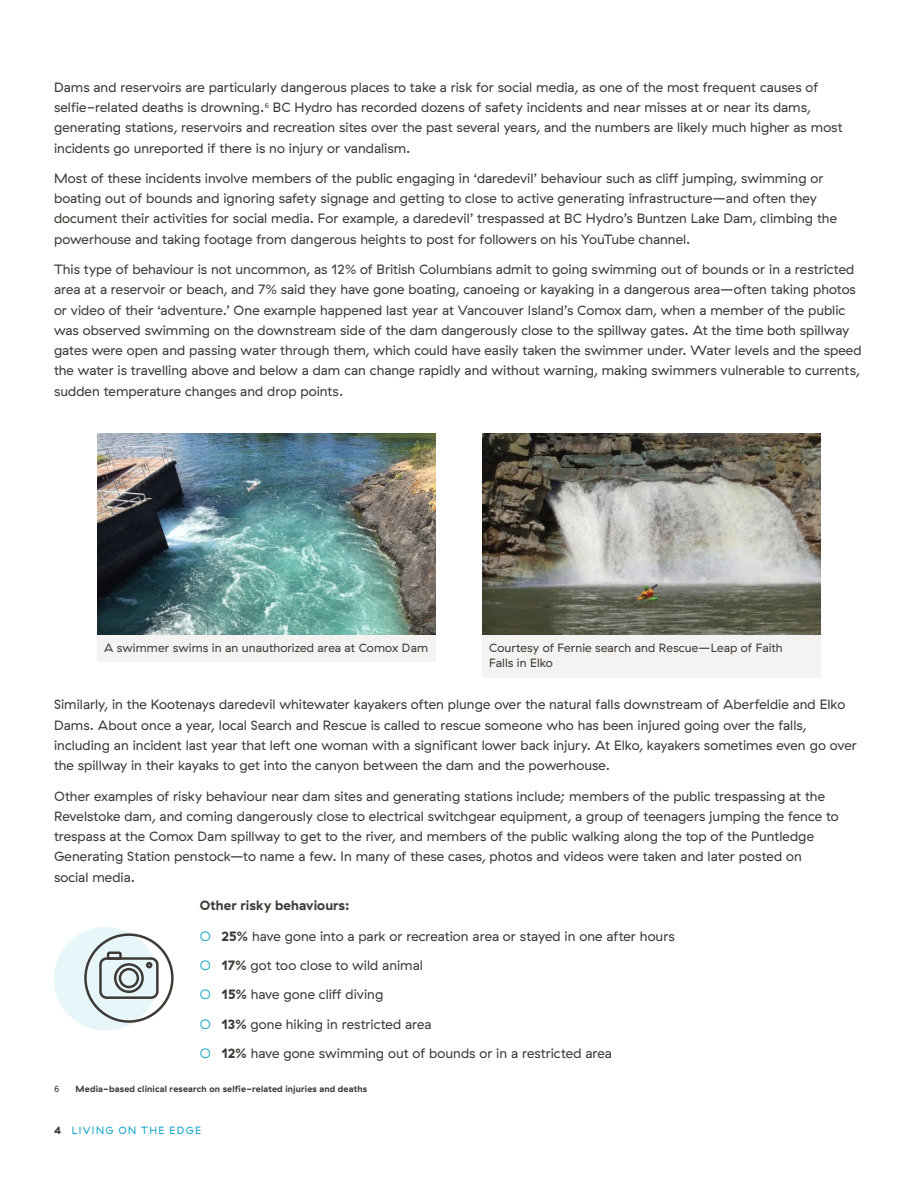
<style>
.page{position:relative;width:918px;height:1188px;background:#fff}
.page>*{position:absolute;margin:0;border:0;box-sizing:border-box;transform-origin:0 0}
.t1{font:13.5px/20.2px "GT Haptik";color:#3e3935}
.t2{font:700 13.5px "GT Haptik";letter-spacing:.01em;color:#3e3935}
.t3{font:12px/15px "GT Haptik";letter-spacing:.005em;color:#3e3935}
.t4{font:10.5px "GT Haptik";letter-spacing:.135em;color:#10a3c8}
.t5{font:700 9px "GT Haptik";letter-spacing:.02em;color:#3e3935}
.t6{font:9px "GT Haptik";color:#3e3935}
.s1{color:#10a3c8}
.s2{font-weight:700}
.s3{font-weight:700;color:#3e3935}
</style>
<div class="page">
<div style="left:54px;top:927px;width:104px;height:104px;background:#e7f6f9;border-radius:50%"></div>
<svg style="left:84px;top:933px;width:90px;height:90px"></svg>
<img style="left:97px;top:434px;width:339px;height:201px">
<div style="left:97px;top:635px;width:339px;height:27px;background:#f5f3f1"></div>
<img style="left:482px;top:434px;width:339px;height:201px">
<div style="left:482px;top:635px;width:339px;height:43px;background:#f5f3f1"></div>
<p class="t1" style="left:54px;top:77px;width:790px">Dams and reservoirs are particularly dangerous places to take a risk for social media, as one of the most frequent causes of selfie-related deaths is drowning.<sup>6</sup> BC Hydro has recorded dozens of safety incidents and near misses at or near its dams, generating stations, reservoirs and recreation sites over the past several years, and the numbers are likely much higher as most incidents go unreported if there is no injury or vandalism.</p>
<p class="t1" style="left:54px;top:168px;width:785px">Most of these incidents involve members of the public engaging in ‘daredevil’ behaviour such as cliff jumping, swimming or boating out of bounds and ignoring safety signage and getting to close to active generating infrastructure—and often they document their activities for social media. For example, a daredevil’ trespassed at BC Hydro’s Buntzen Lake Dam, climbing the powerhouse and taking footage from dangerous heights to post for followers on his YouTube channel.</p>
<p class="t1" style="left:54px;top:259px;width:809px">This type of behaviour is not uncommon, as 12% of British Columbians admit to going swimming out of bounds or in a restricted area at a reservoir or beach, and 7% said they have gone boating, canoeing or kayaking in a dangerous area—often taking photos or video of their ‘adventure.’ One example happened last year at Vancouver Island’s Comox dam, when a member of the public was observed swimming on the downstream side of the dam dangerously close to the spillway gates. At the time both spillway gates were open and passing water through them, which could have easily taken the swimmer under. Water levels and the speed the water is travelling above and below a dam can change rapidly and without warning, making swimmers vulnerable to currents, sudden temperature changes and drop points.</p>
<p class="t3" style="left:104px;top:640px;width:326px">A swimmer swims in an unauthorized area at Comox Dam</p>
<p class="t3" style="left:489px;top:640px;width:295px">Courtesy of Fernie search and Rescue—Leap of Faith<br>Falls in Elko</p>
<p class="t1" style="left:54px;top:695px;width:804px">Similarly, in the Kootenays daredevil whitewater kayakers often plunge over the natural falls downstream of Aberfeldie and Elko Dams. About once a year, local Search and Rescue is called to rescue someone who has been injured going over the falls, including an incident last year that left one woman with a significant lower back injury. At Elko, kayakers sometimes even go over the spillway in their kayaks to get into the canyon between the dam and the powerhouse.</p>
<p class="t1" style="left:54px;top:786px;width:786px">Other examples of risky behaviour near dam sites and generating stations include; members of the public trespassing at the Revelstoke dam, and coming dangerously close to electrical switchgear equipment, a group of teenagers jumping the fence to trespass at the Comox Dam spillway to get to the river, and members of the public walking along the top of the Puntledge Generating Station penstock—to name a few. In many of these cases, photos and videos were taken and later posted on social media.</p>
<p class="t2" style="left:200px;top:897px;width:151px">Other risky behaviours:</p>
<p class="t1" style="left:200px;top:926px;width:476px"><span class="s1">○</span> <span class="s2">25%</span> have gone into a park or recreation area or stayed in one after hours</p>
<p class="t1" style="left:200px;top:955px;width:225px"><span class="s1">○</span> <span class="s2">17%</span> got too close to wild animal</p>
<p class="t1" style="left:200px;top:985px;width:185px"><span class="s1">○</span> <span class="s2">15%</span> have gone cliff diving</p>
<p class="t1" style="left:200px;top:1014px;width:233px"><span class="s1">○</span> <span class="s2">13%</span> gone hiking in restricted area</p>
<p class="t1" style="left:200px;top:1043px;width:413px"><span class="s1">○</span> <span class="s2">12%</span> have gone swimming out of bounds or in a restricted area</p>
<p class="t6" style="left:54px;top:1084px;width:7px">6</p>
<p class="t5" style="left:76px;top:1083px;width:293px">Media-based clinical research on selfie-related injuries and deaths</p>
<p class="t4" style="left:54px;top:1124px;width:149px"><span class="s3">4</span> LIVING ON THE EDGE</p>
</div>
